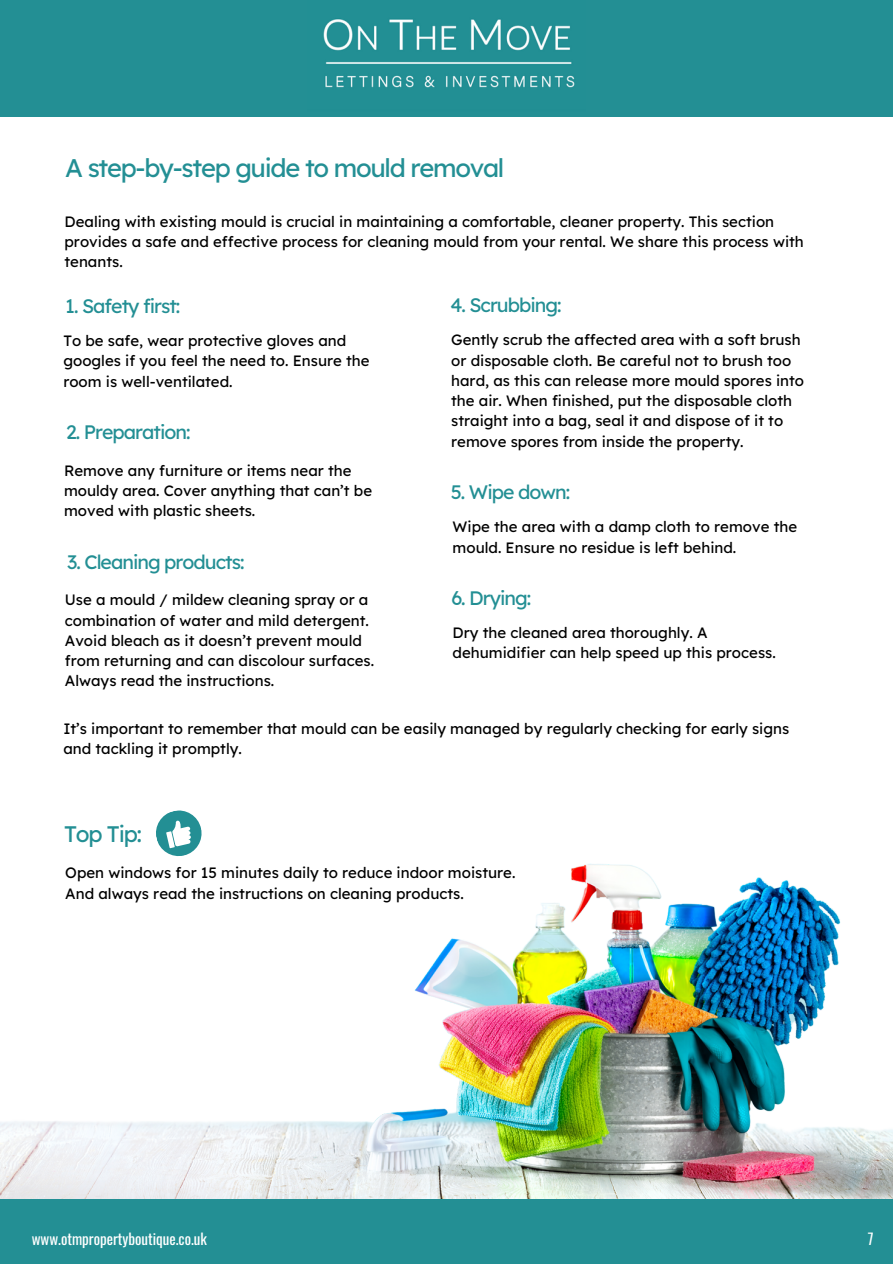
<style>
.page{position:relative;width:893px;height:1264px;background:#fff}
.page>*{position:absolute;margin:0;border:0;box-sizing:border-box;transform-origin:0 0}
.t1{font:25.5px "Lexend";letter-spacing:-.05em;color:#238f94}
.t2{font:22.5px "Lexend";letter-spacing:-.05em;color:#238f94}
.t3{font:19.5px "Lexend";letter-spacing:-.05em;color:#238f94}
.t4{font:15px/20.2px "Lexend";color:#000}
.t5{font:15px "Oswald";color:#fff}
</style>
<div class="page">
<img style="left:0;top:863px;width:892px;height:335px">
<svg style="left:156px;top:810px;width:46px;height:47px"></svg>
<div style="left:0;top:1198px;width:892px;height:65px;background:#238f94"></div>
<div style="left:0;top:0;width:892px;height:116px;background:#238f94"></div>
<img style="left:323px;top:19px;width:252px;height:69px">
<h3 class="t1" style="left:65px;top:151px;width:440px">A step-by-step guide to mould removal</h3>
<p class="t4" style="left:64px;top:211px;width:740px">Dealing with existing mould is crucial in maintaining a comfortable, cleaner property. This section provides a safe and effective process for cleaning mould from your rental. We share this process with tenants.</p>
<h3 class="t3" style="left:65px;top:294px;width:117px">1. Safety first:</h3>
<p class="t3" style="left:450px;top:293px;width:113px">4. Scrubbing:</p>
<p class="t4" style="left:63px;top:330px;width:308px">To be safe, wear protective gloves and googles if you feel the need to. Ensure the room is well-ventilated.</p>
<p class="t3" style="left:66px;top:420px;width:126px">2. Preparation:</p>
<h3 class="t4" style="left:64px;top:460px;width:309px">Remove any furniture or items near the mouldy area. Cover anything that can’t be moved with plastic sheets.</h3>
<p class="t3" style="left:67px;top:549px;width:179px">3. Cleaning products:</p>
<h3 class="t4" style="left:65px;top:589px;width:311px">Use a mould / mildew cleaning spray or a combination of water and mild detergent.<br>Avoid bleach as it doesn’t prevent mould from returning and can discolour surfaces.<br>Always read the instructions.</h3>
<h3 class="t4" style="left:451px;top:329px;width:354px">Gently scrub the affected area with a soft brush or disposable cloth. Be careful not to brush too hard, as this can release more mould spores into the air. When finished, put the disposable cloth straight into a bag, seal it and dispose of it to remove spores from inside the property.</h3>
<p class="t3" style="left:451px;top:480px;width:121px">5. Wipe down:</p>
<p class="t4" style="left:452px;top:516px;width:346px">Wipe the area with a damp cloth to remove the mould. Ensure no residue is left behind.</p>
<p class="t3" style="left:451px;top:585px;width:81px">6. Drying:</p>
<p class="t4" style="left:452px;top:622px;width:324px">Dry the cleaned area thoroughly. A dehumidifier can help speed up this process.</p>
<h3 class="t4" style="left:63px;top:718px;width:727px">It’s important to remember that mould can be easily managed by regularly checking for early signs and tackling it promptly.</h3>
<h1 class="t2" style="left:64px;top:819px;width:79px">Top Tip:</h1>
<p class="t4" style="left:65px;top:862px;width:451px">Open windows for 15 minutes daily to reduce indoor moisture.<br>And always read the instructions on cleaning products.</p>
<p class="t5" style="left:32px;top:1227px;width:177px">www.otmpropertyboutique.co.uk</p>
<p class="t5" style="left:867px;top:1227px;width:7px">7</p>
</div>
